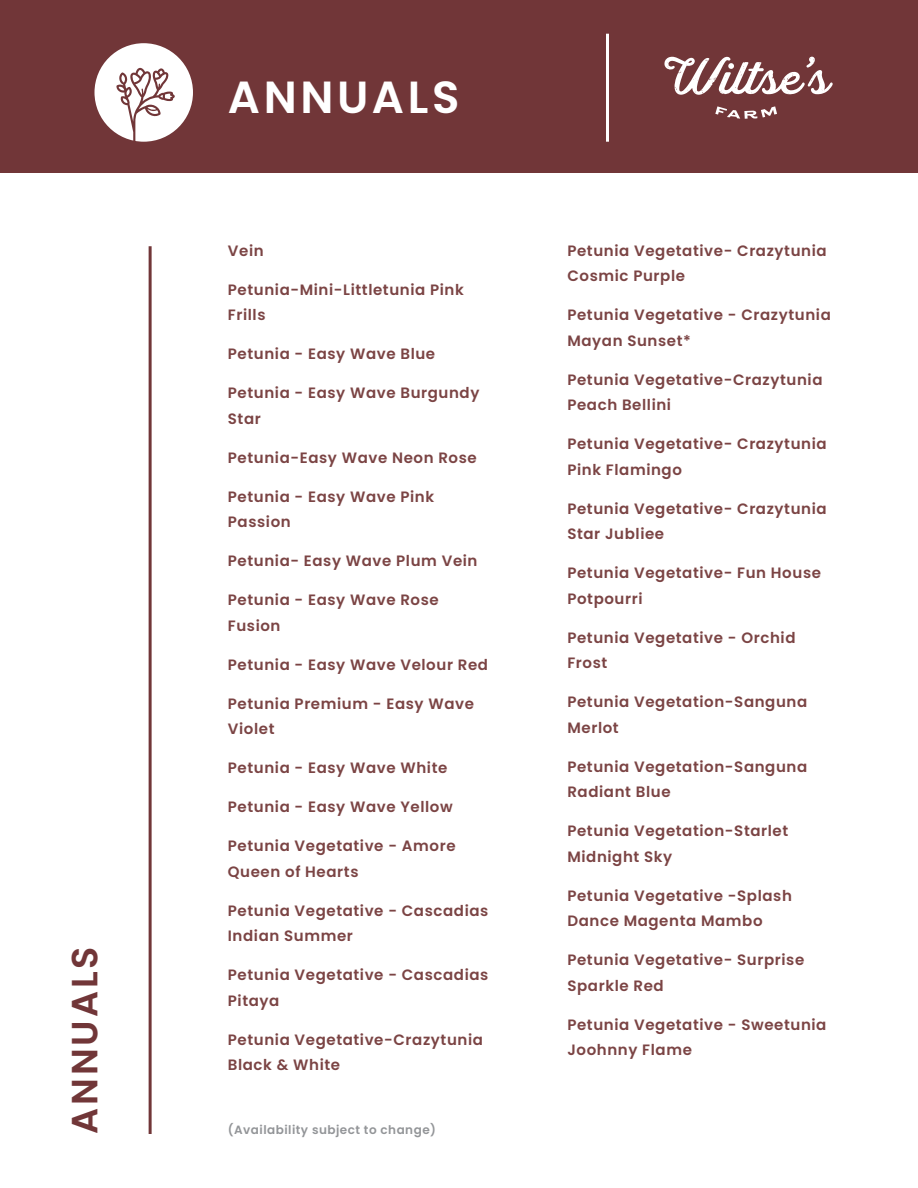
<style>
.page{position:relative;width:918px;height:1188px;background:#fff}
.page>*{position:absolute;margin:0;border:0;box-sizing:border-box;transform-origin:0 0}
.t1{font:600 45px "Poppins";letter-spacing:.08em;color:#fff}
.t2{font:600 36.45px "Poppins";letter-spacing:.08em;color:#713638}
.t3{font:600 15px/25.5px "Poppins";letter-spacing:.04em;color:#7b4444}
.t4{font:600 12px "Poppins";letter-spacing:.04em;color:#939598}
</style>
<div class="page">
<div style="left:0;top:0;width:918px;height:173px;background:#713638"></div>
<div style="left:94px;top:43px;width:99px;height:99px;background:#fff;border-radius:50%"></div>
<hr style="left:149px;top:246px;width:3px;height:888px;background:#713638">
<svg style="left:715px;top:106px;width:62px;height:13px"></svg>
<svg style="left:664px;top:57px;width:169px;height:38px"></svg>
<hr style="left:606px;top:34px;width:3px;height:108px;background:#fff">
<svg style="left:116px;top:68px;width:59px;height:74px"></svg>
<h2 class="t2" style="left:64px;top:1134px;width:189px;rotate:-90deg">ANNUALS</h2>
<h1 class="t1" style="left:228px;top:71px;width:233px">ANNUALS</h1>
<p class="t3" style="left:228px;top:238px;width:37px">Vein</p>
<p class="t3" style="left:228px;top:277px;width:238px">Petunia-Mini-Littletunia Pink<br>Frills</p>
<p class="t3" style="left:228px;top:341px;width:209px">Petunia - Easy Wave Blue</p>
<p class="t3" style="left:228px;top:380px;width:253px">Petunia - Easy Wave Burgundy<br>Star</p>
<p class="t3" style="left:228px;top:445px;width:250px">Petunia-Easy Wave Neon Rose</p>
<p class="t3" style="left:228px;top:484px;width:208px">Petunia - Easy Wave Pink<br>Passion</p>
<p class="t3" style="left:228px;top:548px;width:251px">Petunia- Easy Wave Plum Vein</p>
<p class="t3" style="left:228px;top:587px;width:212px">Petunia - Easy Wave Rose<br>Fusion</p>
<p class="t3" style="left:228px;top:652px;width:262px">Petunia - Easy Wave Velour Red</p>
<p class="t3" style="left:228px;top:691px;width:248px">Petunia Premium - Easy Wave<br>Violet</p>
<p class="t3" style="left:228px;top:755px;width:221px">Petunia - Easy Wave White</p>
<p class="t3" style="left:228px;top:794px;width:226px">Petunia - Easy Wave Yellow</p>
<p class="t3" style="left:228px;top:833px;width:229px">Petunia Vegetative - Amore<br>Queen of Hearts</p>
<p class="t3" style="left:228px;top:898px;width:262px">Petunia Vegetative - Cascadias<br>Indian Summer</p>
<p class="t3" style="left:228px;top:962px;width:262px">Petunia Vegetative - Cascadias<br>Pitaya</p>
<p class="t3" style="left:228px;top:1027px;width:257px">Petunia Vegetative-Crazytunia<br>Black &amp; White</p>
<p class="t4" style="left:228px;top:1123px;width:210px">(Availability subject to change)</p>
<p class="t3" style="left:567px;top:238px;width:261px">Petunia Vegetative- Crazytunia<br>Cosmic Purple</p>
<p class="t3" style="left:567px;top:302px;width:265px">Petunia Vegetative - Crazytunia<br>Mayan Sunset*</p>
<p class="t3" style="left:567px;top:367px;width:257px">Petunia Vegetative-Crazytunia<br>Peach Bellini</p>
<p class="t3" style="left:567px;top:431px;width:261px">Petunia Vegetative- Crazytunia<br>Pink Flamingo</p>
<p class="t3" style="left:567px;top:496px;width:261px">Petunia Vegetative- Crazytunia<br>Star Jubliee</p>
<p class="t3" style="left:567px;top:560px;width:255px">Petunia Vegetative- Fun House<br>Potpourri</p>
<p class="t3" style="left:567px;top:625px;width:230px">Petunia Vegetative - Orchid<br>Frost</p>
<p class="t3" style="left:567px;top:689px;width:241px">Petunia Vegetation-Sanguna<br>Merlot</p>
<p class="t3" style="left:567px;top:754px;width:241px">Petunia Vegetation-Sanguna<br>Radiant Blue</p>
<p class="t3" style="left:567px;top:818px;width:222px">Petunia Vegetation-Starlet<br>Midnight Sky</p>
<p class="t3" style="left:567px;top:883px;width:226px">Petunia Vegetative -Splash<br>Dance Magenta Mambo</p>
<p class="t3" style="left:567px;top:947px;width:238px">Petunia Vegetative- Surprise<br>Sparkle Red</p>
<p class="t3" style="left:567px;top:1012px;width:261px">Petunia Vegetative - Sweetunia<br>Joohnny Flame</p>
</div>
